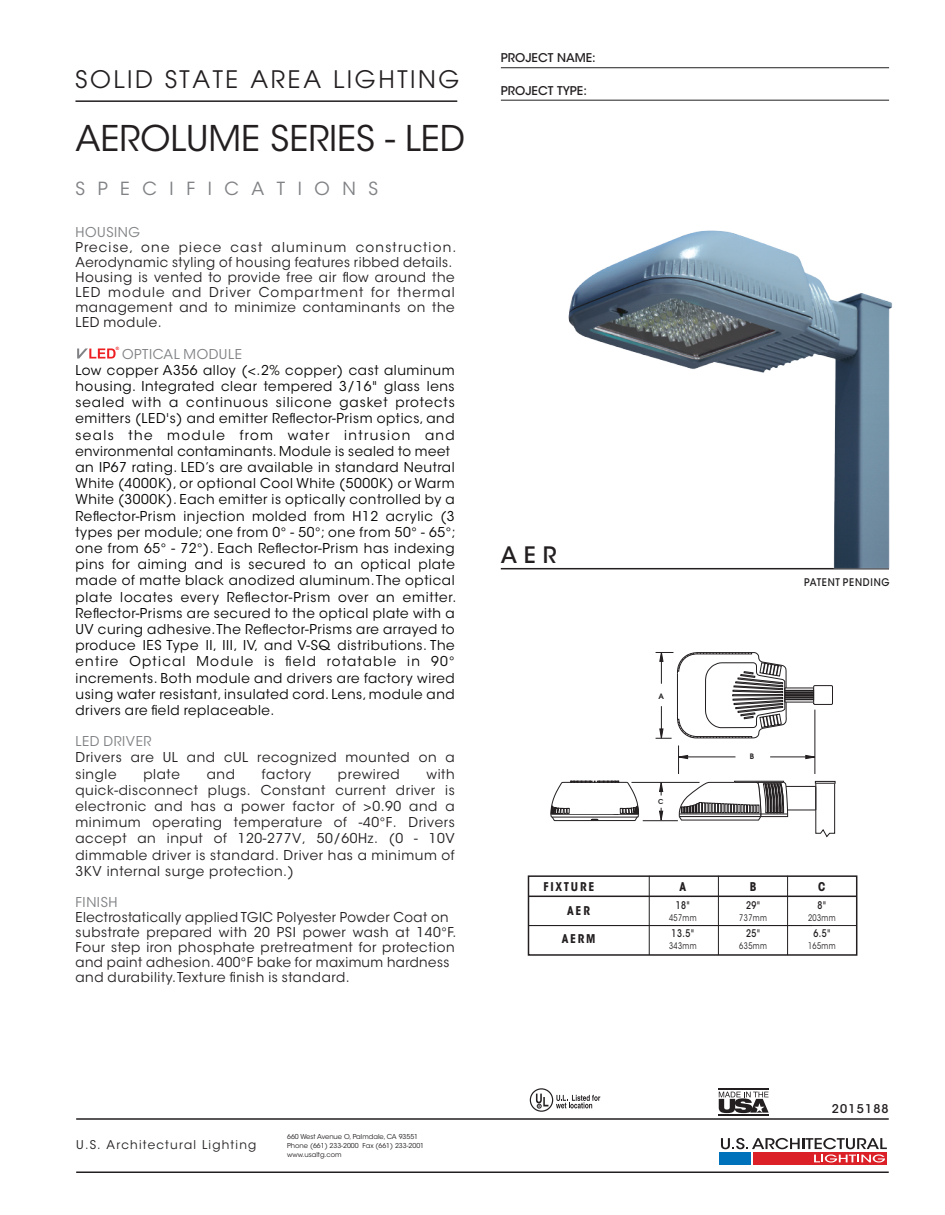
<style>
.page{position:relative;width:945px;height:1215px;background:#fff}
.page>*{position:absolute;margin:0;border:0;box-sizing:border-box;transform-origin:0 0}
.t1{font:35.25px "ITC Avant Garde Std";color:#231f20}
.t2{font:24px "Avant Garde";letter-spacing:.11em;color:#231f20}
.t3{font:500 22.5px "ITC Avant Garde Std";color:#231f20}
.t4{font:18px "ITC Avant Garde Std";letter-spacing:.7em;color:#808285}
.t5{font:13.5px/16.2px "ITC Avant Garde Std";letter-spacing:.045em;color:#040503}
.t6{font:13.5px/15px "ITC Avant Garde Std";letter-spacing:.045em;color:#231f20}
.t7{font:13.5px "ITC Avant Garde Std";letter-spacing:.045em;color:#808285}
.t8{font:12px "ITC Avant Garde Std";letter-spacing:.1em;color:#231f20}
.t9{font:500 12px "ITC Avant Garde Std";color:#231f20}
.t10{font:700 condensed 12px/23.9px "ITC Avant Garde Std";letter-spacing:.14em;color:#231f20}
.t11{font:500 12px "ITC Avant Garde Std";letter-spacing:.1em;color:#231f20}
.t12{font:500 10.5px "ITC Avant Garde Std";letter-spacing:.055em;color:#231f20;scale:.8 1}
.t13{font:500 10.5px "ITC Avant Garde Std";letter-spacing:.08em;color:#211e1e;scale:.9 1}
.t14{font:9px "ITC Avant Garde Std";letter-spacing:.055em;color:#231f20;scale:.8 1}
.t15{font:600 7.5px "Avant Garde";color:#231f20}
.t16{font:6.75px/9px "ITC Avant Garde Std";color:#231f20}
.t17{font:600 6.75px "Avant Garde";color:#231f20}
.t18{font:700 4.5px "Arial";color:#ee1f23}
</style>
<div class="page">
<hr style="left:76px;top:1172px;width:813px;height:1px;background:#231f20">
<hr style="left:76px;top:1118px;width:813px;height:2px;background:#231f20">
<hr style="left:501px;top:568px;width:388px;height:1px;background:#231f20">
<div style="left:753px;top:1152px;width:134px;height:13px;background:#dc2027"></div>
<div style="left:720px;top:1152px;width:31px;height:13px;background:#0072bc"></div>
<svg style="left:721px;top:1138px;width:166px;height:25px"></svg>
<div style="left:528px;top:875px;width:329px;height:81px;border:2px solid #231f20"></div>
<hr style="left:529px;top:896px;width:328px;height:1px;background:#231f20">
<hr style="left:529px;top:925px;width:328px;height:1px;background:#231f20">
<hr style="left:649px;top:876px;width:1px;height:79px;background:#231f20">
<hr style="left:718px;top:876px;width:1px;height:79px;background:#231f20">
<hr style="left:787px;top:876px;width:1px;height:79px;background:#231f20">
<hr style="left:643px;top:820px;width:35px;height:1px;background:#231f20">
<hr style="left:631px;top:782px;width:69px;height:1px;background:#231f20">
<hr style="left:75px;top:100px;width:382px;height:2px;background:#231f20">
<hr style="left:501px;top:67px;width:388px;height:1px;background:#231f20">
<hr style="left:501px;top:100px;width:388px;height:1px;background:#231f20">
<svg style="left:550px;top:781px;width:89px;height:41px"></svg>
<svg style="left:678px;top:781px;width:158px;height:57px"></svg>
<div style="left:530px;top:1088px;width:23px;height:24px;border:1px solid #231f20;border-radius:50%"></div>
<svg style="left:536px;top:1094px;width:12px;height:14px"></svg>
<svg style="left:556px;top:1095px;width:44px;height:13px"></svg>
<hr style="left:719px;top:1089px;width:50px;height:1px;background:#231f20">
<hr style="left:719px;top:1115px;width:50px;height:1px;background:#231f20">
<svg style="left:719px;top:1092px;width:50px;height:21px"></svg>
<svg style="left:656px;top:652px;width:177px;height:122px"></svg>
<svg style="left:659px;top:808px;width:4px;height:14px"></svg>
<svg style="left:659px;top:781px;width:4px;height:15px"></svg>
<img style="left:538px;top:230px;width:354px;height:340px">
<svg style="left:77px;top:348px;width:39px;height:11px"></svg>
<h2 class="t2" style="left:75px;top:65px;width:386px">SOLID STATE AREA LIGHTING</h2>
<h1 class="t1" style="left:75px;top:116px;width:391px">AEROLUME SERIES - LED</h1>
<h3 class="t4" style="left:75px;top:177px;width:304px">SPECIFICATIONS</h3>
<p class="t7" style="left:75px;top:224px;width:66px">HOUSING</p>
<p class="t6" style="left:75px;top:240px;width:382px">Precise, one piece cast aluminum construction.<br>Aerodynamic styling of housing features ribbed details.<br>Housing is vented to provide free air flow around the LED module and Driver Compartment for thermal management and to minimize contaminants on the LED module.</p>
<p class="t7" style="left:122px;top:345px;width:121px">OPTICAL MODULE</p>
<p class="t5" style="left:75px;top:362px;width:382px">Low copper A356 alloy (&lt;.2% copper) cast aluminum housing. Integrated clear tempered 3/16" glass lens sealed with a continuous silicone gasket protects emitters (LED's) and emitter Reflector-Prism optics, and seals the module from water intrusion and environmental contaminants. Module is sealed to meet an IP67 rating. LED’s are available in standard Neutral White (4000K), or optional Cool White (5000K) or Warm White (3000K). Each emitter is optically controlled by a Reflector-Prism injection molded from H12 acrylic (3 types per module; one from 0° - 50°; one from 50° - 65°; one from 65° - 72°). Each Reflector-Prism has indexing pins for aiming and is secured to an optical plate made of matte black anodized aluminum. The optical plate locates every Reflector-Prism over an emitter.<br>Reflector-Prisms are secured to the optical plate with a UV curing adhesive. The Reflector-Prisms are arrayed to produce IES Type II, III, IV, and V-SQ distributions. The entire Optical Module is field rotatable in 90° increments. Both module and drivers are factory wired using water resistant, insulated cord. Lens, module and drivers are field replaceable.</p>
<p class="t7" style="left:75px;top:733px;width:78px">LED DRIVER</p>
<p class="t6" style="left:75px;top:750px;width:381px;line-height:16.2px">Drivers are UL and cUL recognized mounted on a single</p>
<p class="t18" style="left:116px;top:345px;width:5px">®</p>
<p class="t6" style="left:143px;top:766px;width:38px">plate</p>
<p class="t6" style="left:207px;top:766px;width:30px">and</p>
<p class="t6" style="left:262px;top:766px;width:51px">factory</p>
<p class="t6" style="left:338px;top:766px;width:63px">prewired</p>
<p class="t6" style="left:75px;top:766px;width:381px;line-height:16.2px;text-align:justify;text-indent:351px">with quick-disconnect plugs. Constant current driver is electronic and has a power factor of &gt;0.90 and a minimum operating temperature of -40°F. Drivers accept an input of 120-277V, 50/60Hz. (0 - 10V dimmable driver is standard. Driver has a minimum of 3KV internal surge protection.)</p>
<p class="t7" style="left:75px;top:894px;width:44px">FINISH</p>
<p class="t6" style="left:75px;top:910px;width:382px">Electrostatically applied TGIC Polyester Powder Coat on substrate prepared with 20 PSI power wash at 140°F.<br>Four step iron phosphate pretreatment for protection and paint adhesion. 400°F bake for maximum hardness and durability. Texture finish is standard.</p>
<p class="t9" style="left:501px;top:50px;width:96px">PROJECT NAME:</p>
<p class="t9" style="left:501px;top:83px;width:88px">PROJECT TYPE:</p>
<h3 class="t3" style="left:501px;top:541px;width:57px">AER</h3>
<p class="t10" style="left:567px;top:874px;width:29px;text-indent:-24px">FIXTURE<br>AER</p>
<p class="t10" style="left:562px;top:927px;width:35px">AERM</p>
<p class="t8" style="left:76px;top:1138px;width:182px">U.S. Architectural Lighting</p>
<p class="t16" style="left:287px;top:1132px;width:138px">660 West Avenue O, Palmdale, CA 93551<br>Phone (661) 233-2000 Fax (661) 233-2001 www.usaltg.com</p>
<p class="t13" style="left:804px;top:576px;width:96px">PATENT PENDING</p>
<p class="t15" style="left:658px;top:691px;width:7px">A</p>
<p class="t17" style="left:658px;top:797px;width:7px">C</p>
<p class="t15" style="left:750px;top:752px;width:6px">B</p>
<p class="t10" style="left:680px;top:874px;width:8px">A</p>
<p class="t10" style="left:750px;top:874px;width:8px">B</p>
<p class="t10" style="left:818px;top:874px;width:9px">C</p>
<p class="t12" style="left:676px;top:898px;width:19px">18"</p>
<p class="t14" style="left:669px;top:912px;width:36px">457mm</p>
<p class="t12" style="left:672px;top:927px;width:30px">13.5"</p>
<p class="t14" style="left:669px;top:941px;width:36px">343mm</p>
<p class="t12" style="left:746px;top:898px;width:19px">29"</p>
<p class="t14" style="left:739px;top:912px;width:36px">737mm</p>
<p class="t12" style="left:746px;top:927px;width:19px">25"</p>
<p class="t14" style="left:739px;top:941px;width:36px">635mm</p>
<p class="t12" style="left:818px;top:898px;width:13px">8"</p>
<p class="t14" style="left:808px;top:912px;width:36px">203mm</p>
<p class="t12" style="left:813px;top:927px;width:23px">6.5"</p>
<p class="t14" style="left:808px;top:941px;width:36px">165mm</p>
<p class="t11" style="left:832px;top:1101px;width:58px">2015188</p>
</div>
